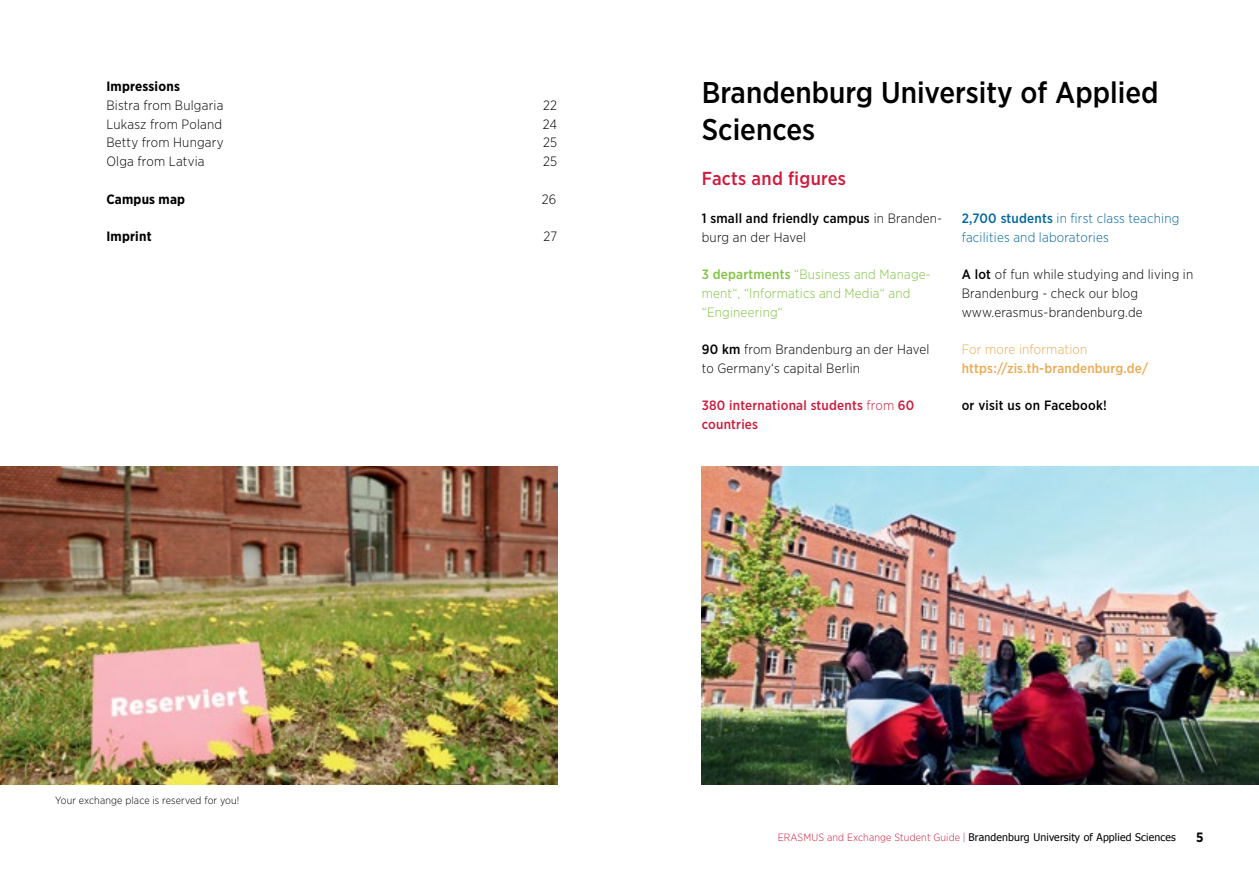
<style>
.page{position:relative;width:1259px;height:893px;background:#fff}
.page>*{position:absolute;margin:0;border:0;box-sizing:border-box;transform-origin:0 0}
.t1{font:500 30px/37.5px "Gotham Narrow";color:#000}
.t2{font:500 18.75px "Gotham Narrow";letter-spacing:.015em;color:#cd1b3c}
.t3{font:300 13.5px/18.8px "Gotham Narrow";letter-spacing:.015em;color:#000}
.t4{font:300 13.5px/18.8px "Gotham Narrow";letter-spacing:.015em;color:#80c342}
.t5{font:300 13.5px/18.8px "Gotham Narrow";letter-spacing:.015em;color:#00679d}
.t6{font:500 13.5px/18.8px "Gotham Narrow";letter-spacing:.015em;color:#cd1b3c}
.t7{font:500 13.5px "Gotham Narrow";letter-spacing:.015em;color:#ecaa52}
.t8{font:700 13.5px "Gotham Narrow";letter-spacing:.015em;color:#000}
.t9{font:500 13.5px "Gotham Narrow";letter-spacing:.015em;color:#000}
.t10{font:300 13.5px "Gotham Narrow";letter-spacing:.015em;color:#ecaa52}
.t11{font:10.5px "Tahoma";letter-spacing:.015em;color:#000}
.t12{font:300 10.5px "Gotham Narrow";letter-spacing:.015em;color:#000}
.s1{font-weight:500}
.s2{font-weight:300}
.s3{font-family:"Gotham Narrow";font-weight:300;color:#cd1b3c}
</style>
<div class="page">
<img style="left:702px;top:466px;width:557px;height:319px">
<img style="left:0;top:466px;width:557px;height:319px">
<p class="t8" style="left:106px;top:78px;width:75px">Impressions</p>
<p class="t3" style="left:106px;top:95px;width:119px">Bistra from Bulgaria</p>
<p class="t3" style="left:543px;top:95px;width:15px">22</p>
<p class="t3" style="left:106px;top:114px;width:117px">Lukasz from Poland</p>
<p class="t3" style="left:543px;top:114px;width:16px">24</p>
<p class="t3" style="left:106px;top:133px;width:119px">Betty from Hungary</p>
<p class="t3" style="left:543px;top:133px;width:16px">25</p>
<p class="t3" style="left:106px;top:152px;width:100px">Olga from Latvia</p>
<p class="t3" style="left:543px;top:152px;width:16px">25</p>
<p class="t8" style="left:106px;top:190px;width:80px">Campus map</p>
<p class="t3" style="left:542px;top:189px;width:16px">26</p>
<p class="t8" style="left:106px;top:228px;width:47px">Imprint</p>
<p class="t3" style="left:543px;top:227px;width:15px">27</p>
<h1 class="t1" style="left:702px;top:73px;width:458px">Brandenburg University of Applied<br>Sciences</h1>
<h2 class="t2" style="left:702px;top:167px;width:146px">Facts and figures</h2>
<p class="t3" style="left:702px;top:208px;width:242px"><span class="s1">1 small and friendly campus</span> in Branden&shy;burg an der Havel</p>
<p class="t4" style="left:702px;top:265px;width:231px"><span class="s1">3 departments</span> “Business and Manage&shy;ment“, “Informatics and Media“ and “Engineering“</p>
<p class="t3" style="left:702px;top:340px;width:229px"><span class="s1">90 km</span> from Brandenburg an der Havel to Germany‘s capital Berlin</p>
<p class="t6" style="left:702px;top:396px;width:214px">380 international students <span class="s2">from</span> 60 countries</p>
<p class="t5" style="left:961px;top:208px;width:219px"><span class="s1">2,700 students</span> in first class teaching facilities and laboratories</p>
<p class="t3" style="left:961px;top:265px;width:233px"><span class="s1">A lot</span> of fun while studying and living in<br>Brandenburg - check our blog www.erasmus-brandenburg.de</p>
<p class="t10" style="left:961px;top:341px;width:127px">For more information</p>
<p class="t7" style="left:961px;top:359px;width:188px">https://zis.th-brandenburg.de/</p>
<p class="t9" style="left:961px;top:397px;width:147px">or visit us on Facebook!</p>
<p class="t12" style="left:55px;top:794px;width:186px">Your exchange place is reserved for you!</p>
<p class="t11" style="left:778px;top:830px;width:399px"><span class="s3">ERASMUS and Exchange Student Guide |</span> Brandenburg University of Applied Sciences</p>
<p class="t8" style="left:1196px;top:829px;width:9px">5</p>
</div>
